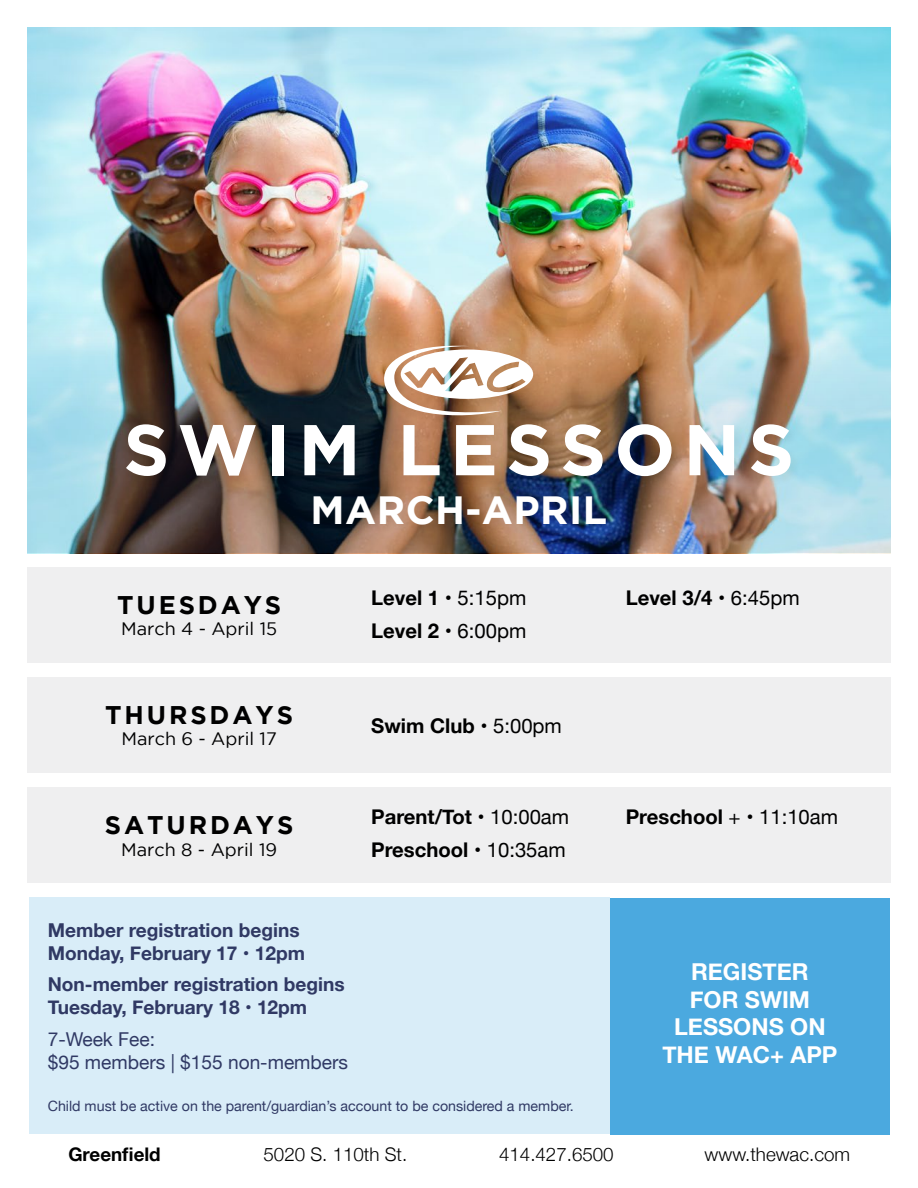
<style>
.page{position:relative;width:918px;height:1188px;background:#fff}
.page>*{position:absolute;margin:0;border:0;box-sizing:border-box;transform-origin:0 0}
.t1{font:700 71.7px "Gotham";letter-spacing:.115em;color:#fff}
.t2{font:700 39.3px "Gotham";letter-spacing:.015em;color:#fff}
.t3{font:700 25.5px "Gotham";letter-spacing:.115em;color:#000}
.t4{font:700 23.25px/27.9px "Helvetica Neue";color:#fff;text-align:center}
.t5{font:700 20.25px/33px "Helvetica Neue";color:#000}
.t6{font:20.25px/33px "Helvetica Neue";color:#000}
.t7{font:700 19.05px/23px "Helvetica Neue";color:#303964}
.t8{font:19.05px/23px "Helvetica Neue";color:#303964}
.t9{font:300 18.75px "Helvetica Neue";color:#000}
.t10{font:700 18.75px "Helvetica Neue";color:#000}
.t11{font:18px "Gotham";color:#000}
.t12{font:14.25px "Helvetica Neue";color:#303964}
.s1{font-weight:700}
.s2{font-weight:400}
</style>
<div class="page">
<img style="left:27px;top:27px;width:864px;height:269px">
<img style="left:27px;top:296px;width:864px;height:257px">
<div style="left:124px;top:343px;width:679px;height:194px;background:#000;opacity:.05"></div>
<svg style="left:384px;top:343px;width:149px;height:77px"></svg>
<div style="left:27px;top:788px;width:864px;height:95px;background:#efeff0"></div>
<div style="left:27px;top:677px;width:864px;height:96px;background:#efeff0"></div>
<div style="left:27px;top:567px;width:864px;height:96px;background:#efeff0"></div>
<div style="left:610px;top:898px;width:280px;height:236px;background:#4ba9df"></div>
<div style="left:29px;top:898px;width:581px;height:236px;background:#d9edf8"></div>
<h1 class="t1" style="left:123px;top:408px;width:672px">SWIM LESSONS</h1>
<h2 class="t2" style="left:310px;top:487px;width:298px">MARCH-APRIL</h2>
<h3 class="t3" style="left:117px;top:590px;width:166px">TUESDAYS</h3>
<p class="t11" style="left:121px;top:619px;width:158px">March 4 - April 15</p>
<h3 class="t3" style="left:105px;top:700px;width:189px">THURSDAYS</h3>
<p class="t11" style="left:121px;top:729px;width:157px">March 6 - April 17</p>
<h3 class="t3" style="left:105px;top:810px;width:190px">SATURDAYS</h3>
<p class="t11" style="left:121px;top:839px;width:158px">March 8 - April 19</p>
<p class="t6" style="left:371px;top:583px;width:157px"><span class="s1">Level 1</span> • 5:15pm<br><span class="s1">Level 2</span> • 6:00pm</p>
<p class="t5" style="left:626px;top:582px;width:175px">Level 3/4 <span class="s2">• 6:45pm</span></p>
<p class="t5" style="left:371px;top:710px;width:192px">Swim Club <span class="s2">• 5:00pm</span></p>
<p class="t5" style="left:371px;top:801px;width:199px">Parent/Tot <span class="s2">• 10:00am<br></span>Preschool <span class="s2">• 10:35am</span></p>
<p class="t5" style="left:626px;top:801px;width:214px">Preschool <span class="s2">+ • 11:10am</span></p>
<p class="t7" style="left:48px;top:919px;width:259px">Member registration begins<br>Monday, February 17 • 12pm</p>
<p class="t7" style="left:48px;top:973px;width:298px">Non-member registration begins<br>Tuesday, February 18 • 12pm</p>
<p class="t8" style="left:48px;top:1029px;width:302px">7-Week Fee:<br>$95 members | $155 non-members</p>
<p class="t4" style="left:662px;top:958px;width:177px">REGISTER<br>FOR SWIM<br>LESSONS ON<br>THE WAC+ APP</p>
<p class="t12" style="left:48px;top:1095px;width:528px">Child must be active on the parent/guardian’s account to be considered a member.</p>
<p class="t10" style="left:68px;top:1140px;width:94px">Greenfield</p>
<p class="t9" style="left:264px;top:1139px;width:145px">5020 S. 110th St.</p>
<p class="t9" style="left:499px;top:1139px;width:116px">414.427.6500</p>
<p class="t9" style="left:705px;top:1139px;width:147px">www.thewac.com</p>
</div>
